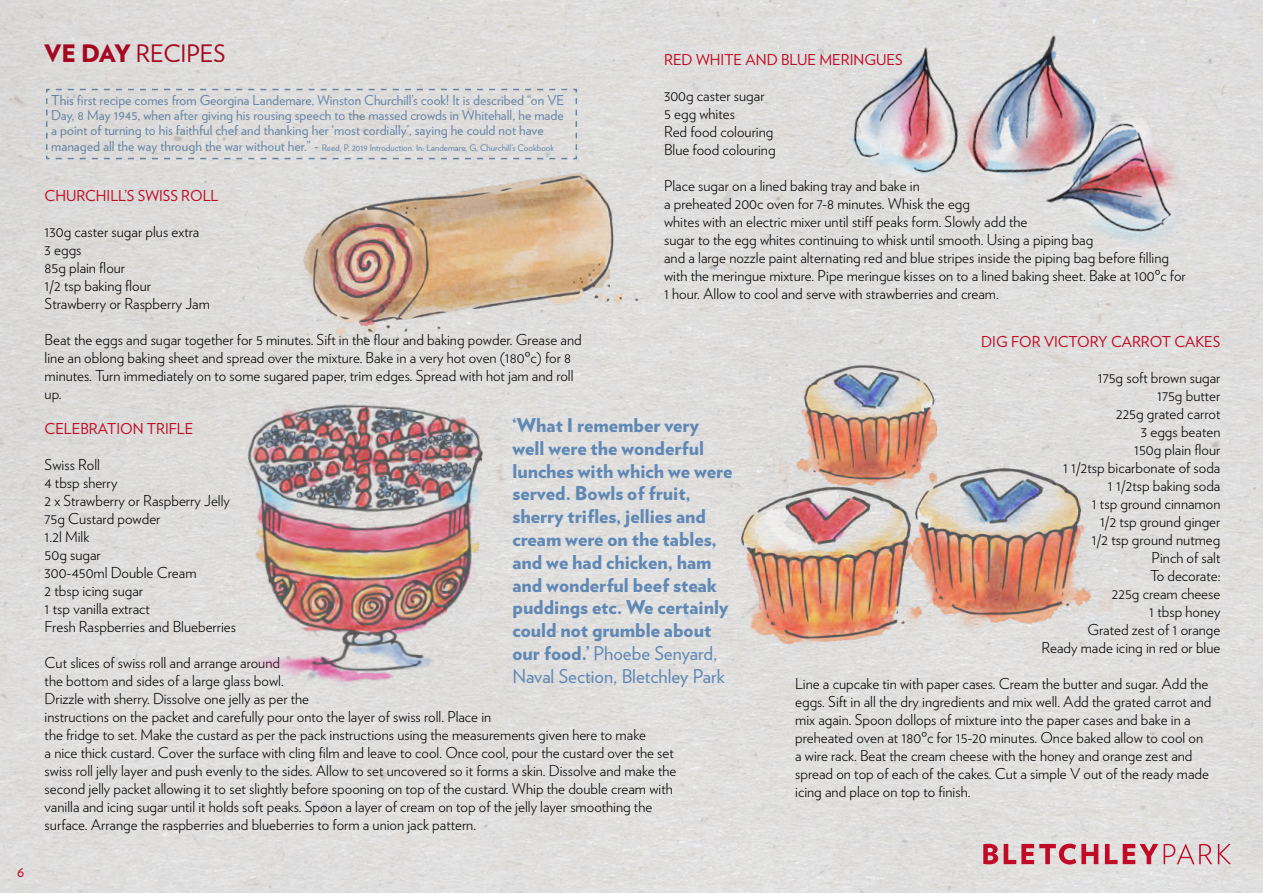
<style>
.page{position:relative;width:1263px;height:893px;background:#dfdedd}
.page>*{position:absolute;margin:0;border:0;box-sizing:border-box;transform-origin:0 0}
.t1{font:24px "Verlag";color:#c10a25}
.t2{font:900 19.05px/22.8px "Verlag";color:#6088b5}
.t3{font:300 15px/18px "Verlag";color:#000}
.t4{font:15px "Verlag";color:#c10a25}
.t5{font:13.65px/15px "Verlag";color:#6088b5;text-align:justify}
.t6{font:9px "Verlag";color:#6088b5}
.s1{font-weight:900}
.s2{font-size:13.65px}
.s3{font-weight:400}
</style>
<div class="page">
<svg style="left:983px;top:844px;width:15px;height:20px"></svg>
<svg style="left:1218px;top:844px;width:13px;height:20px"></svg>
<svg style="left:1004px;top:844px;width:94px;height:20px"></svg>
<svg style="left:1123px;top:844px;width:89px;height:20px"></svg>
<svg style="left:1105px;top:844px;width:12px;height:20px"></svg>
<img style="left:175px;top:145px;width:570px;height:211px">
<img style="left:236px;top:384px;width:249px;height:314px">
<img style="left:714px;top:451px;width:398px;height:197px">
<img style="left:780px;top:351px;width:156px;height:154px">
<img style="left:743px;top:0;width:520px;height:274px">
<svg style="left:45px;top:88px;width:533px;height:72px"></svg>
<p class="t4" style="left:17px;top:860px;width:9px">6</p>
<h1 class="t1" style="left:45px;top:35px;width:182px"><span class="s1">VE DAY</span> RECIPES</h1>
<p class="t4" style="left:664px;top:49px;width:240px">RED WHITE AND BLUE MERINGUES</p>
<p class="t3" style="left:664px;top:86px;width:113px">300g caster sugar<br>5 egg whites<br>Red food colouring<br>Blue food colouring</p>
<p class="t3" style="left:664px;top:176px;width:523px">Place sugar on a lined baking tray and bake in<br>a preheated 200c oven for 7-8 minutes. Whisk the egg<br>whites with an electric mixer until stiff peaks form. Slowly add the<br>sugar to the egg whites continuing to whisk until smooth. Using a piping bag<br>and a large nozzle paint alternating red and blue stripes inside the piping bag before filling with the meringue mixture. Pipe meringue kisses on to a lined baking sheet. Bake at 100ºc for 1 hour. Allow to cool and serve with strawberries and cream.</p>
<p class="t4" style="left:981px;top:331px;width:241px">DIG FOR VICTORY CARROT CAKES</p>
<p class="t3" style="left:1041px;top:368px;width:180px;text-align:right">175g soft brown sugar<br>175g butter<br>225g grated carrot<br>3 eggs beaten<br>150g plain flour<br>1 1/2tsp bicarbonate of soda<br>1 1/2tsp baking soda<br>1 tsp ground cinnamon<br>1/2 tsp ground ginger<br>1/2 tsp ground nutmeg<br>Pinch of salt<br>To decorate:<br>225g cream cheese<br>1 tbsp honey<br>Grated zest of 1 orange<br>Ready made icing in red or blue</p>
<p class="t3" style="left:795px;top:674px;width:418px">Line a cupcake tin with paper cases. Cream the butter and sugar. Add the eggs. Sift in all the dry ingredients and mix well. Add the grated carrot and mix again. Spoon dollops of mixture into the paper cases and bake in a preheated oven at 180ºc for 15-20 minutes. Once baked allow to cool on a wire rack. Beat the cream cheese with the honey and orange zest and spread on top of each of the cakes. Cut a simple V out of the ready made icing and place on top to finish.</p>
<p class="t5" style="left:51px;top:92px;width:515px">This first recipe comes from Georgina Landemare, Winston Churchill’s cook! It is described “on VE Day, 8 May 1945, when after giving his rousing speech to the massed crowds in Whitehall, he made a point of turning to his faithful chef and thanking her ‘most cordially’, saying he could not have</p>
<p class="t6" style="left:51px;top:141px;width:504px"><span class="s2">managed all the way through the war without her.” -</span> Reed, P. 2019 Introduction. In: Landemare, G, Churchill’s Cookbook</p>
<p class="t4" style="left:45px;top:184px;width:175px">CHURCHILL’S SWISS ROLL</p>
<p class="t3" style="left:45px;top:222px;width:167px">130g caster sugar plus extra<br>3 eggs<br>85g plain flour<br>1/2 tsp baking flour<br>Strawberry or Raspberry Jam</p>
<p class="t3" style="left:45px;top:330px;width:539px">Beat the eggs and sugar together for 5 minutes. Sift in the flour and baking powder. Grease and line an oblong baking sheet and spread over the mixture. Bake in a very hot oven (180ºc) for 8 minutes. Turn immediately on to some sugared paper, trim edges. Spread with hot jam and roll up.</p>
<p class="t2" style="left:512px;top:413px;width:221px">‘What I remember very well were the wonderful lunches with which we were served. Bowls of fruit, sherry trifles, jellies and cream were on the tables, and we had chicken, ham and wonderful beef steak puddings etc. We certainly could not grumble about our food.’ <span class="s3">Phoebe Senyard,<br>Naval Section, Bletchley Park</span></p>
<p class="t4" style="left:45px;top:417px;width:150px">CELEBRATION TRIFLE</p>
<p class="t3" style="left:45px;top:454px;width:193px">Swiss Roll<br>4 tbsp sherry<br>2 x Strawberry or Raspberry Jelly<br>75g Custard powder<br>1.2l Milk<br>50g sugar<br>300-450ml Double Cream<br>2 tbsp icing sugar<br>1 tsp vanilla extract<br>Fresh Raspberries and Blueberries</p>
<p class="t3" style="left:45px;top:652px;width:633px">Cut slices of swiss roll and arrange around<br>the bottom and sides of a large glass bowl.<br>Drizzle with sherry. Dissolve one jelly as per the<br>instructions on the packet and carefully pour onto the layer of swiss roll. Place in<br>the fridge to set. Make the custard as per the pack instructions using the measurements given here to make<br>a nice thick custard. Cover the surface with cling film and leave to cool. Once cool, pour the custard over the set swiss roll jelly layer and push evenly to the sides. Allow to set uncovered so it forms a skin. Dissolve and make the second jelly packet allowing it to set slightly before spooning on top of the custard. Whip the double cream with vanilla and icing sugar until it holds soft peaks. Spoon a layer of cream on top of the jelly layer smoothing the surface. Arrange the raspberries and blueberries to form a union jack pattern.</p>
</div>
